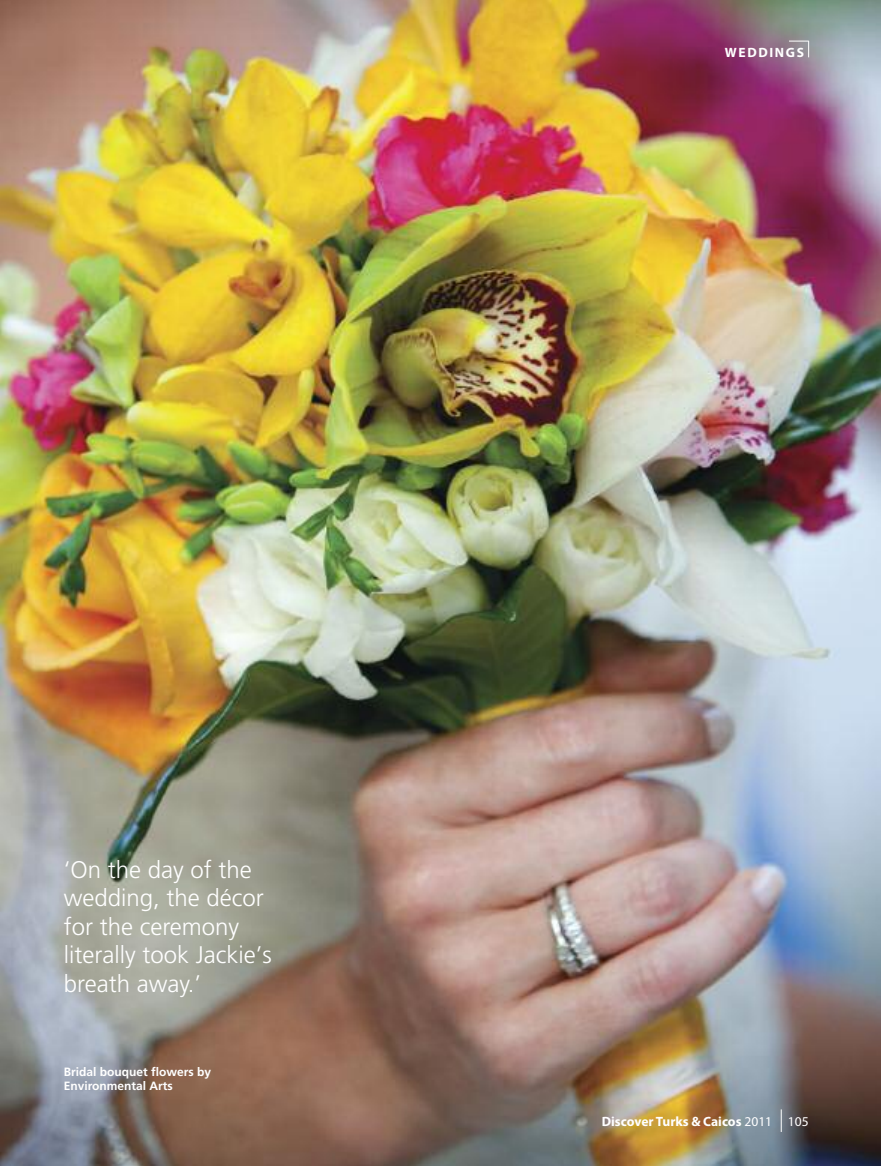
<style>
.page{position:relative;width:881px;height:1166px;background:#fff}
.page>*{position:absolute;margin:0;border:0;box-sizing:border-box;transform-origin:0 0}
.t1{font:300 24px/28.5px "Frutiger";color:#fff}
.t2{font:700 13.5px "Myriad Pro";color:#fff}
.t3{font:700 13.5px "Myriad Pro";letter-spacing:.12em;color:#fff}
.t4{font:700 12px/14.4px "Frutiger";color:#fff}
.s1{font-weight:400}
</style>
<div class="page">
<img style="left:0;top:0;width:880px;height:1165px">
<svg style="left:780px;top:1109px;width:1px;height:22px"></svg>
<svg style="left:788px;top:41px;width:20px;height:16px"></svg>
<p class="t1" style="left:64px;top:856px;width:209px">‘On the day of the wedding, the décor for the ceremony literally took Jackie’s breath away.’</p>
<p class="t4" style="left:64px;top:1065px;width:149px">Bridal bouquet flowers by<br>Environmental Arts</p>
<p class="t3" style="left:724px;top:47px;width:80px">WEDDINGS</p>
<p class="t2" style="left:601px;top:1116px;width:208px">Discover Turks &amp; Caicos <span class="s1">2011 105</span></p>
</div>
